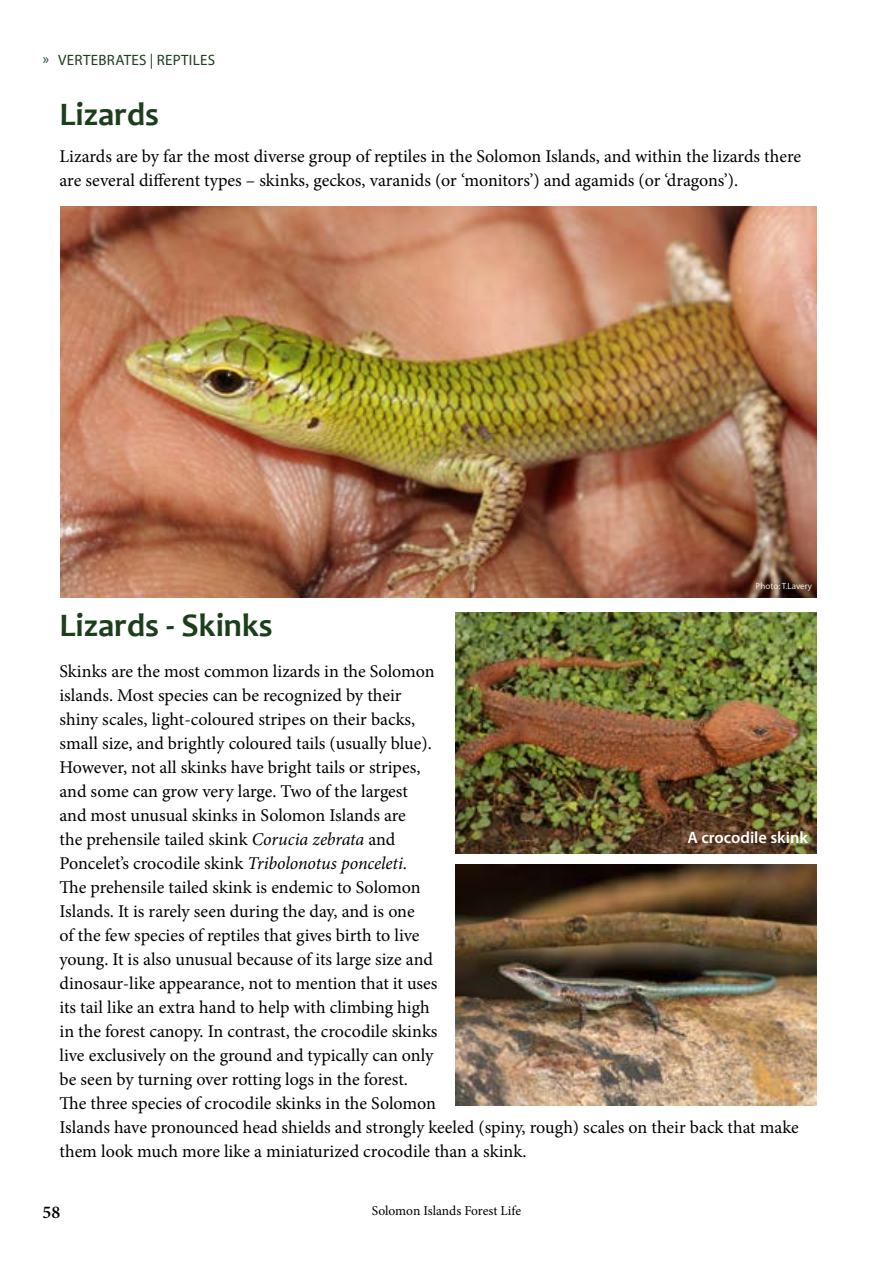
<style>
.page{position:relative;width:893px;height:1263px;background:#fff}
.page>*{position:absolute;margin:0;border:0;box-sizing:border-box;transform-origin:0 0}
.t1{font:700 33px "Candara";color:#1c3e1d}
.t2{font:18px/24px "Minion Pro";color:#000}
.t3{font:600 18px "Minion Pro";color:#000}
.t4{font:600 16.5px "Myriad Pro";color:#fff}
.t5{font:15px "Myriad Pro";letter-spacing:.02em;color:#1c3e1d}
.t6{font:13.5px "Minion Pro";letter-spacing:-.005em;color:#000}
.t7{font:9px "Myriad Pro";color:#fff}
.s1{font-style:italic}
</style>
<div class="page">
<img style="left:60px;top:207px;width:756px;height:391px">
<img style="left:455px;top:612px;width:361px;height:241px">
<img style="left:455px;top:864px;width:361px;height:241px">
<p class="t5" style="left:43px;top:51px;width:174px">» VERTEBRATES | REPTILES</p>
<h1 class="t1" style="left:60px;top:94px;width:101px">Lizards</h1>
<p class="t2" style="left:60px;top:144px;width:743px">Lizards are by far the most diverse group of reptiles in the Solomon Islands, and within the lizards there are several different types – skinks, geckos, varanids (or ‘monitors’) and agamids (or ‘dragons’).</p>
<p class="t7" style="left:756px;top:580px;width:58px">Photo: T.Lavery</p>
<h1 class="t1" style="left:60px;top:604px;width:215px">Lizards - Skinks</h1>
<p class="t2" style="left:60px;top:659px;width:741px">Skinks are the most common lizards in the Solomon<br>islands. Most species can be recognized by their<br>shiny scales, light-coloured stripes on their backs,<br>small size, and brightly coloured tails (usually blue).<br>However, not all skinks have bright tails or stripes,<br>and some can grow very large. Two of the largest<br>and most unusual skinks in Solomon Islands are<br>the prehensile tailed skink <span class="s1">Corucia zebrata</span> and<br>Poncelet’s crocodile skink <span class="s1">Tribolonotus ponceleti</span>.<br>The prehensile tailed skink is endemic to Solomon<br>Islands. It is rarely seen during the day, and is one<br>of the few species of reptiles that gives birth to live<br>young. It is also unusual because of its large size and<br>dinosaur-like appearance, not to mention that it uses<br>its tail like an extra hand to help with climbing high<br>in the forest canopy. In contrast, the crocodile skinks<br>live exclusively on the ground and typically can only<br>be seen by turning over rotting logs in the forest.<br>The three species of crocodile skinks in the Solomon<br>Islands have pronounced head shields and strongly keeled (spiny, rough) scales on their back that make them look much more like a miniaturized crocodile than a skink.</p>
<p class="t4" style="left:687px;top:827px;width:122px">A crocodile skink</p>
<p class="t3" style="left:43px;top:1200px;width:19px">58</p>
<p class="t6" style="left:372px;top:1202px;width:151px">Solomon Islands Forest Life</p>
</div>
